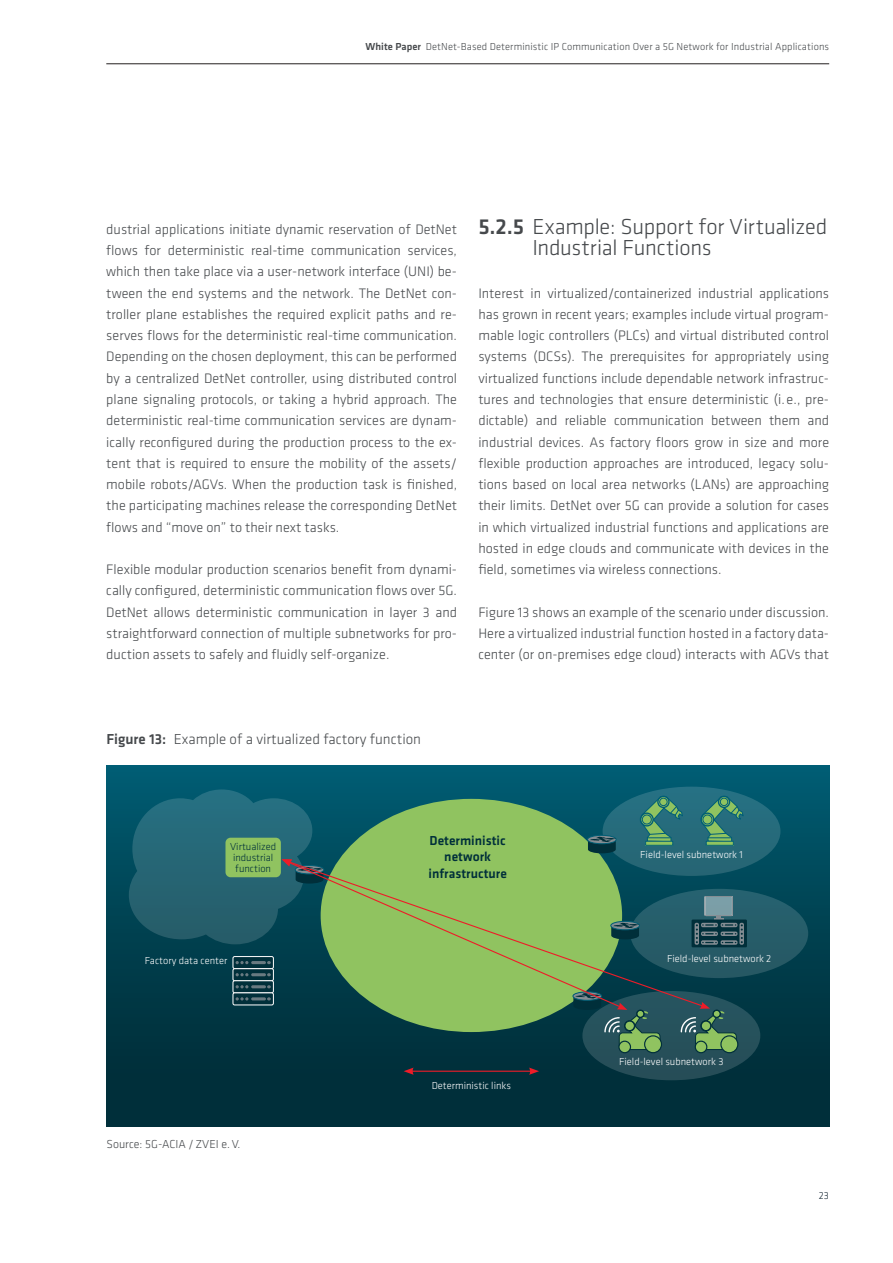
<style>
.page{position:relative;width:893px;height:1263px;background:#fff}
.page>*{position:absolute;margin:0;border:0;box-sizing:border-box;transform-origin:0 0}
._3__H1_1_1{font:300 22.5px/21.3px "Klavika";letter-spacing:-.01em;color:#46494c}
._7__Figure_Tabelle{font:300 15px "Klavika";color:#46494c}
._5__Fließtext{font:300 14.25px/21.3px "Klavika";color:#46494c;text-align:justify}
.Box_text_medium_9{font:500 13.5px/16.2px "Klavika";color:#002f3a;text-align:center}
._8__Figure_Source{font:300 12px "Klavika";color:#46494c}
.Box_text_light_7{font:300 10.5px "Klavika";color:#fff}
.t1{font:300 10.5px "Klavika";letter-spacing:.01em;color:#46494c}
.Box_text_light_7-2{font:300 10.5px/11.2px "Klavika";color:#002f3a}
.t2{font:300 10.5px "Klavika";color:#1a2a36}
.s1{font-weight:500}
</style>
<div class="page">
<hr style="left:106px;top:64px;width:723px;height:1px;background:#231f20">
<div style="left:106px;top:766px;width:723px;height:360px;background:linear-gradient(to bottom,#005a6f,#002831)"></div>
<div style="left:321px;top:799px;width:301px;height:233px;background:#90c360;border-radius:50%"></div>
<div style="left:603px;top:787px;width:177px;height:89px;background:#266a7a;border-radius:50%"></div>
<div style="left:630px;top:889px;width:178px;height:89px;background:#265c69;border-radius:50%"></div>
<div style="left:582px;top:991px;width:178px;height:89px;background:#264e59;border-radius:50%"></div>
<div style="left:618px;top:1040px;width:13px;height:13px;border:1px solid #002f3a;border-radius:50%"></div>
<svg style="left:645px;top:1036px;width:16px;height:17px"></svg>
<div style="left:644px;top:1035px;width:18px;height:18px;border:1px solid #002f3a;border-radius:50%"></div>
<div style="left:695px;top:1040px;width:12px;height:13px;border:1px solid #002f3a;border-radius:50%"></div>
<svg style="left:721px;top:1036px;width:17px;height:17px"></svg>
<div style="left:720px;top:1035px;width:18px;height:18px;border:1px solid #002f3a;border-radius:50%"></div>
<div style="left:233px;top:956px;width:40px;height:13px;background:#002f3a;border-radius:2px"></div>
<div style="left:233px;top:956px;width:41px;height:13px;border:1px solid #fff;border-radius:2px"></div>
<svg style="left:236px;top:961px;width:12px;height:3px"></svg>
<hr style="left:251px;top:961px;width:15px;height:3px;background:#848d93;border-radius:2px">
<svg style="left:267px;top:961px;width:4px;height:3px"></svg>
<div style="left:233px;top:969px;width:40px;height:12px;background:#002f3a;border-radius:2px"></div>
<div style="left:233px;top:968px;width:41px;height:13px;border:1px solid #fff;border-radius:2px"></div>
<svg style="left:236px;top:973px;width:12px;height:3px"></svg>
<hr style="left:251px;top:973px;width:15px;height:3px;background:#848d93;border-radius:2px">
<svg style="left:267px;top:973px;width:4px;height:3px"></svg>
<div style="left:233px;top:981px;width:40px;height:12px;background:#002f3a;border-radius:2px"></div>
<div style="left:233px;top:980px;width:41px;height:13px;border:1px solid #fff;border-radius:2px"></div>
<svg style="left:236px;top:985px;width:12px;height:3px"></svg>
<hr style="left:251px;top:985px;width:15px;height:3px;background:#848d93;border-radius:2px">
<svg style="left:267px;top:985px;width:4px;height:3px"></svg>
<svg style="left:233px;top:993px;width:40px;height:12px"></svg>
<div style="left:233px;top:993px;width:41px;height:12px;border:1px solid #fff;border-radius:2px"></div>
<svg style="left:236px;top:997px;width:12px;height:3px"></svg>
<hr style="left:251px;top:997px;width:15px;height:3px;background:#848d93;border-radius:2px">
<div style="left:640px;top:812px;width:14px;height:14px;border:1px solid #005e76;border-radius:50%"></div>
<svg style="left:641px;top:796px;width:42px;height:46px"></svg>
<div style="left:700px;top:812px;width:14px;height:14px;border:1px solid #005e76;border-radius:50%"></div>
<svg style="left:701px;top:796px;width:43px;height:46px"></svg>
<div style="left:705px;top:896px;width:27px;height:19px;background:#7b9ea7"></div>
<div style="left:692px;top:919px;width:55px;height:28px;background:#002f3a"></div>
<svg style="left:701px;top:940px;width:17px;height:5px"></svg>
<svg style="left:721px;top:940px;width:16px;height:5px"></svg>
<div style="left:739px;top:923px;width:5px;height:22px;background:#848d93;border-radius:2px"></div>
<svg style="left:704px;top:916px;width:39px;height:27px"></svg>
<svg style="left:585px;top:835px;width:32px;height:18px"></svg>
<svg style="left:327px;top:860px;width:377px;height:142px"></svg>
<svg style="left:681px;top:1002px;width:56px;height:48px"></svg>
<svg style="left:287px;top:861px;width:335px;height:147px"></svg>
<svg style="left:129px;top:789px;width:198px;height:155px;background:#25666c"></svg>
<svg style="left:571px;top:992px;width:90px;height:58px"></svg>
<hr style="left:411px;top:1071px;width:120px;height:1px;background:#ee1c28">
<svg style="left:404px;top:1067px;width:10px;height:8px"></svg>
<svg style="left:529px;top:1067px;width:10px;height:8px"></svg>
<div style="left:704px;top:896px;width:29px;height:20px;border:1px solid #848d93"></div>
<p class="t1" style="left:365px;top:40px;width:465px"><span class="s1">White Paper</span> DetNet-Based Deterministic IP Communication Over a 5G Network for Industrial Applications</p>
<p class="_5__Fließtext" style="left:106px;top:218px;width:352px">dustrial applications initiate dynamic reservation of DetNet flows for deterministic real-time communication services, which then take place via a user-network interface (UNI) be&shy;tween the end systems and the network. The DetNet con&shy;troller plane establishes the required explicit paths and re&shy;serves flows for the deterministic real-time communication.<br>Depending on the chosen deployment, this can be performed by a centralized DetNet controller, using distributed control plane signaling protocols, or taking a hybrid approach. The deterministic real-time communication services are dynam&shy;ically reconfigured during the production process to the ex&shy;tent that is required to ensure the mobility of the assets/ mobile robots/AGVs. When the production task is finished, the participating machines release the corresponding DetNet flows and “move on” to their next tasks.</p>
<p class="_5__Fließtext" style="left:106px;top:558px;width:352px">Flexible modular production scenarios benefit from dynami&shy;cally configured, deterministic communication flows over 5G.<br>DetNet allows deterministic communication in layer 3 and straightforward connection of multiple subnetworks for pro&shy;duction assets to safely and fluidly self-organize.</p>
<p class="_3__H1_1_1" style="left:532px;top:216px;width:296px;text-indent:-54px"><span class="s1">5.2.5</span> Example: Support for Virtualized<br>Industrial Functions</p>
<p class="_5__Fließtext" style="left:478px;top:282px;width:352px">Interest in virtualized/containerized industrial applications has grown in recent years; examples include virtual program&shy;mable logic controllers (PLCs) and virtual distributed control systems (DCSs). The prerequisites for appropriately using virtualized functions include dependable network infrastruc&shy;tures and technologies that ensure deterministic (i. e., pre&shy;dictable) and reliable communication between them and industrial devices. As factory floors grow in size and more flexible production approaches are introduced, legacy solu&shy;tions based on local area networks (LANs) are approaching their limits. DetNet over 5G can provide a solution for cases in which virtualized industrial functions and applications are hosted in edge clouds and communicate with devices in the field, sometimes via wireless connections.</p>
<p class="_5__Fließtext" style="left:478px;top:601px;width:352px">Figure 13 shows an example of the scenario under discussion.<br>Here a virtualized industrial function hosted in a factory data&shy;center (or on-premises edge cloud) interacts with AGVs that</p>
<p class="_7__Figure_Tabelle" style="left:106px;top:730px;width:316px"><span class="s1">Figure 13:</span> Example of a virtualized factory function</p>
<p class="Box_text_medium_9" style="left:428px;top:832px;width:80px">Deterministic network infrastructure</p>
<p class="Box_text_light_7-2" style="left:230px;top:841px;width:48px">Virtualized industrial function</p>
<p class="Box_text_light_7" style="left:640px;top:848px;width:104px">Field-level subnetwork 1</p>
<p class="Box_text_light_7" style="left:145px;top:954px;width:84px">Factory data center</p>
<p class="Box_text_light_7" style="left:667px;top:952px;width:106px">Field-level subnetwork 2</p>
<p class="_8__Figure_Source" style="left:107px;top:1137px;width:135px">Source: 5G-ACIA /ZVEI e.V.</p>
<p class="Box_text_light_7" style="left:432px;top:1079px;width:81px">Deterministic links</p>
<p class="Box_text_light_7" style="left:619px;top:1055px;width:106px">Field-level subnetwork 3</p>
<p class="t2" style="left:819px;top:1189px;width:12px">23</p>
</div>
